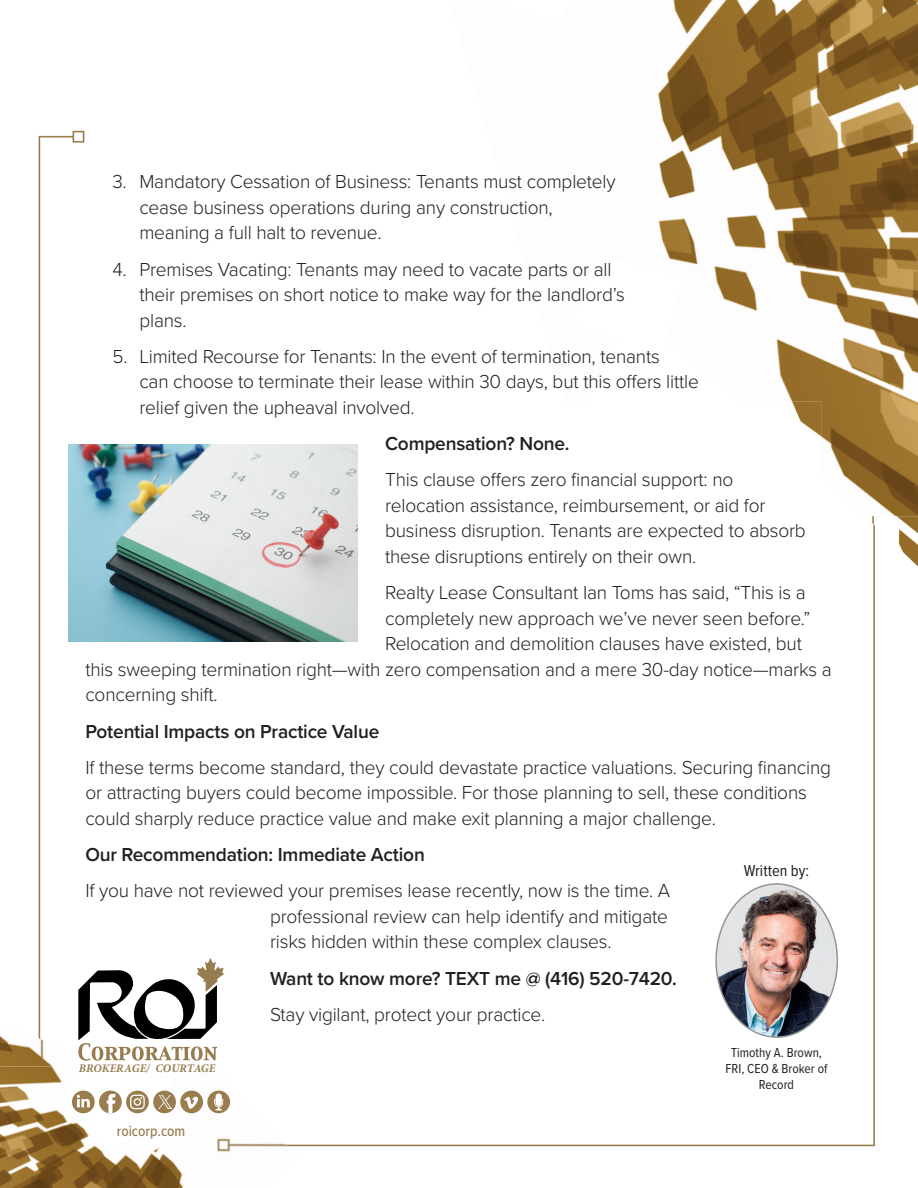
<style>
.page{position:relative;width:918px;height:1188px;background:#fff}
.page>*{position:absolute;margin:0;border:0;box-sizing:border-box;transform-origin:0 0}
.t1{font:300 19.5px/25.5px "Proxima Nova";letter-spacing:-.01em;color:#231f20}
.t2{font:600 19.5px "Proxima Nova";letter-spacing:-.01em;color:#231f20}
.t3{font:16.5px "Proxima Nova Cond";color:#231f20}
.t4{font:500 15.3px "Proxima Nova Cond";color:#997d4f}
.t5{font:13.5px/16.2px "Proxima Nova Cond";color:#231f20;text-align:center}
.t6{font:italic 700 11.55px "Minion Pro";color:#967c4f}
</style>
<div class="page">
<img style="left:38px;top:130px;width:880px;height:1017px">
<img style="left:0;top:1023px;width:299px;height:165px">
<img style="left:449px;top:130px;width:208px;height:271px">
<img style="left:657px;top:0;width:261px;height:436px">
<img style="left:866px;top:0;width:52px;height:181px">
<img style="left:564px;top:392px;width:28px;height:10px">
<img style="left:693px;top:345px;width:79px;height:57px">
<img style="left:749px;top:395px;width:24px;height:7px">
<img style="left:822px;top:408px;width:96px;height:108px">
<img style="left:564px;top:402px;width:51px;height:174px">
<img style="left:741px;top:402px;width:81px;height:53px">
<img style="left:800px;top:455px;width:22px;height:20px">
<img style="left:614px;top:509px;width:52px;height:246px">
<img style="left:865px;top:516px;width:53px;height:46px">
<svg style="left:913px;top:561px;width:5px;height:5px"></svg>
<img style="left:665px;top:669px;width:51px;height:159px">
<img style="left:716px;top:722px;width:51px;height:98px">
<img style="left:820px;top:761px;width:43px;height:29px">
<img style="left:766px;top:779px;width:19px;height:26px">
<svg style="left:78px;top:958px;width:146px;height:103px"></svg>
<div style="left:153px;top:1091px;width:23px;height:22px;background:#997d4f;border-radius:50%"></div>
<div style="left:180px;top:1091px;width:23px;height:22px;background:#997d4f;border-radius:50%"></div>
<svg style="left:184px;top:1097px;width:14px;height:12px"></svg>
<div style="left:99px;top:1091px;width:23px;height:22px;background:#997d4f;border-radius:50%"></div>
<svg style="left:106px;top:1094px;width:10px;height:19px"></svg>
<div style="left:72px;top:1091px;width:23px;height:22px;background:#997d4f;border-radius:50%"></div>
<svg style="left:77px;top:1095px;width:13px;height:12px"></svg>
<svg style="left:126px;top:1091px;width:23px;height:22px"></svg>
<svg style="left:130px;top:1095px;width:15px;height:14px"></svg>
<div style="left:207px;top:1091px;width:23px;height:22px;background:#997d4f;border-radius:50%"></div>
<svg style="left:214px;top:1093px;width:9px;height:17px"></svg>
<svg style="left:159px;top:1095px;width:13px;height:13px"></svg>
<img style="left:716px;top:884px;width:121px;height:153px">
<img style="left:68px;top:444px;width:290px;height:198px">
<p class="t1" style="left:139px;top:168px;width:478px;text-indent:-27px">3. Mandatory Cessation of Business: Tenants must completely cease business operations during any construction, meaning a full halt to revenue.</p>
<p class="t1" style="left:139px;top:255px;width:487px;text-indent:-27px">4. Premises Vacating: Tenants may need to vacate parts or all their premises on short notice to make way for the landlord’s plans.</p>
<p class="t1" style="left:139px;top:342px;width:561px;text-indent:-27px">5. Limited Recourse for Tenants: In the event of termination, tenants<br>can choose to terminate their lease within 30 days, but this offers little relief given the upheaval involved.</p>
<p class="t2" style="left:385px;top:429px;width:186px">Compensation? None.</p>
<p class="t1" style="left:385px;top:466px;width:422px">This clause offers zero financial support: no relocation assistance, reimbursement, or aid for business disruption. Tenants are expected to absorb these disruptions entirely on their own.</p>
<p class="t1" style="left:385px;top:579px;width:422px">Realty Lease Consultant Ian Toms has said, “This is a</p>
<p class="t1" style="left:385px;top:604px;width:427px">completely new approach we’ve never seen before.”</p>
<p class="t1" style="left:385px;top:630px;width:418px">Relocation and demolition clauses have existed, but</p>
<p class="t1" style="left:85px;top:655px;width:748px">this sweeping termination right—with zero compensation and a mere 30-day notice—marks a</p>
<p class="t1" style="left:85px;top:681px;width:134px">concerning shift.</p>
<p class="t2" style="left:85px;top:716px;width:295px">Potential Impacts on Practice Value</p>
<p class="t1" style="left:85px;top:753px;width:747px">If these terms become standard, they could devastate practice valuations. Securing financing or attracting buyers could become impossible. For those planning to sell, these conditions could sharply reduce practice value and make exit planning a major challenge.</p>
<p class="t2" style="left:85px;top:840px;width:341px">Our Recommendation: Immediate Action</p>
<p class="t1" style="left:270px;top:877px;width:402px;text-align:justify;text-indent:-185px">If you have not reviewed your premises lease recently, now is the time. A professional review can help identify and mitigate risks hidden within these complex clauses.</p>
<p class="t2" style="left:270px;top:964px;width:408px">Want to know more? TEXT me @ (416) 520-7420.</p>
<p class="t1" style="left:270px;top:1001px;width:277px">Stay vigilant, protect your practice.</p>
<p class="t3" style="left:744px;top:858px;width:67px">Written by:</p>
<p class="t6" style="left:79px;top:1061px;width:138px">BROKERAGE/ COURTAGE</p>
<p class="t4" style="left:117px;top:1119px;width:70px">roicorp.com</p>
<p class="t5" style="left:731px;top:1044px;width:92px">Timothy A. Brown,</p>
<p class="t5" style="left:725px;top:1060px;width:104px">FRI, CEO &amp; Broker of<br>Record</p>
</div>
